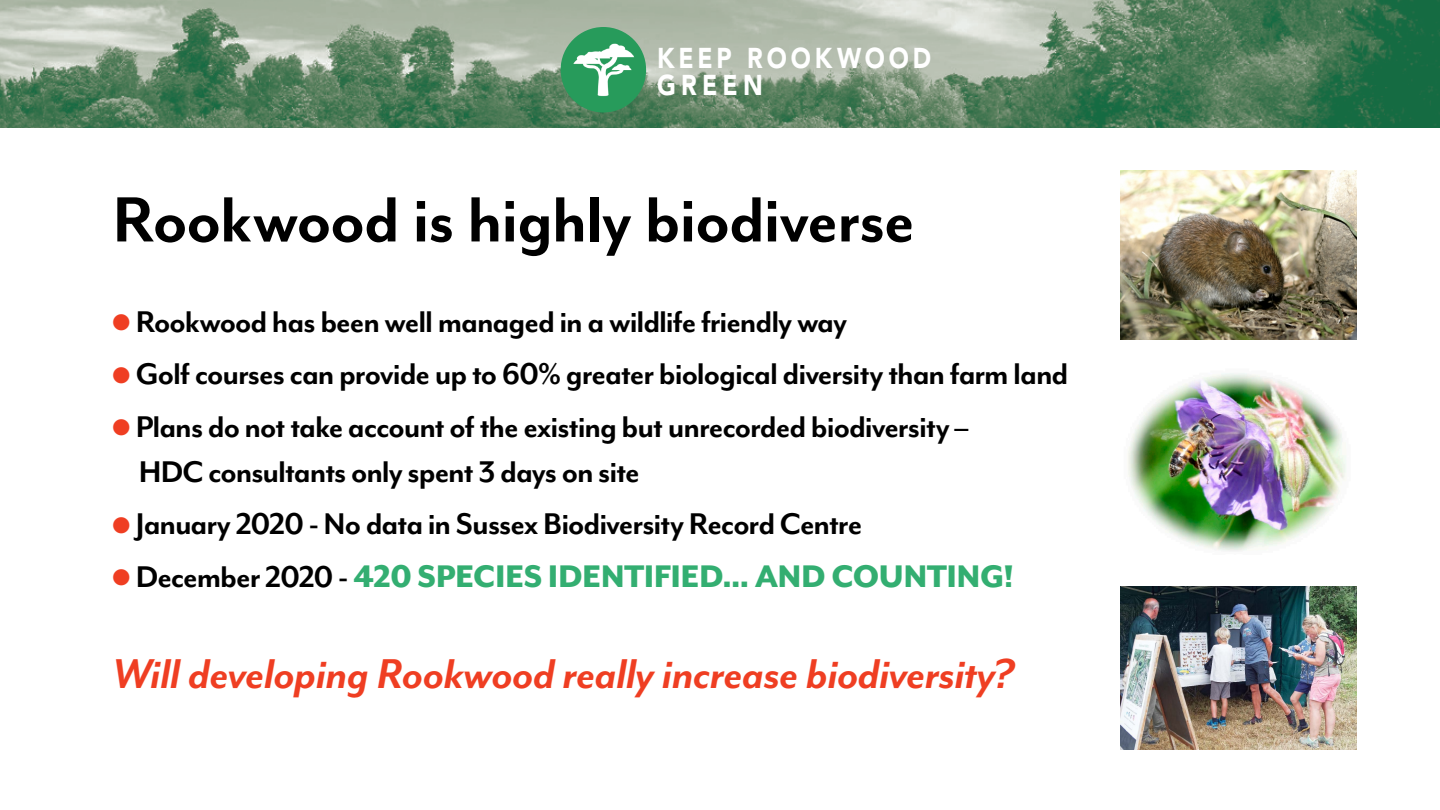
<style>
.page{position:relative;width:1440px;height:810px;background:#fff}
.page>*{position:absolute;margin:0;border:0;box-sizing:border-box;transform-origin:0 0}
.main_header{font:700 73.5px "Mr Eaves Mod OT";letter-spacing:-.015em;color:#000}
.itals_larger{font:italic 700 48px "Mr Eaves Mod OT";letter-spacing:-.01em;color:#ef3e22}
.main_text_style{font:800 36px "Mr Eaves Mod OT";letter-spacing:-.015em;color:#33ae71}
.main_text_style-2{font:700 34.5px "Mr Eaves Mod OT";letter-spacing:-.03em;color:#000}
.t1{font:900 28.5px/26.9px "Avenir LT Std";letter-spacing:.165em;color:#fff;scale:.85 1}
.s1{color:#ef3e22}
.s2{font-weight:700;font-size:34.5px;color:#000}
</style>
<div class="page">
<img style="left:0;top:0;width:1440px;height:128px">
<img style="left:561px;top:27px;width:85px;height:85px;border-radius:43px">
<img style="left:1128px;top:373px;width:218px;height:178px">
<img style="left:1121px;top:587px;width:236px;height:162px">
<img style="left:1121px;top:170px;width:236px;height:169px">
<p class="t1" style="left:657px;top:45px;width:324px">KEEP ROOKWOOD<br>GREEN</p>
<p class="main_header" style="left:112px;top:180px;width:804px">Rookwood is highly biodiverse</p>
<p class="main_text_style-2" style="left:112px;top:303px;width:736px"><span class="s1">●</span> Rookwood has been well managed in a wildlife friendly way</p>
<p class="main_text_style-2" style="left:112px;top:355px;width:958px"><span class="s1">●</span> Golf courses can provide up to 60% greater biological diversity than farm land</p>
<p class="main_text_style-2" style="left:112px;top:408px;width:857px"><span class="s1">●</span> Plans do not take account of the existing but unrecorded biodiversity –</p>
<p class="main_text_style-2" style="left:139px;top:453px;width:503px">HDC consultants only spent 3 days on site</p>
<p class="main_text_style-2" style="left:112px;top:505px;width:751px"><span class="s1">●</span> January 2020 - No data in Sussex Biodiversity Record Centre</p>
<p class="main_text_style" style="left:112px;top:557px;width:903px"><span class="s1">●</span> <span class="s2">December 2020 -</span> 420 SPECIES IDENTIFIED... AND COUNTING!</p>
<p class="itals_larger" style="left:112px;top:648px;width:903px">Will developing Rookwood really increase biodiversity?</p>
</div>
